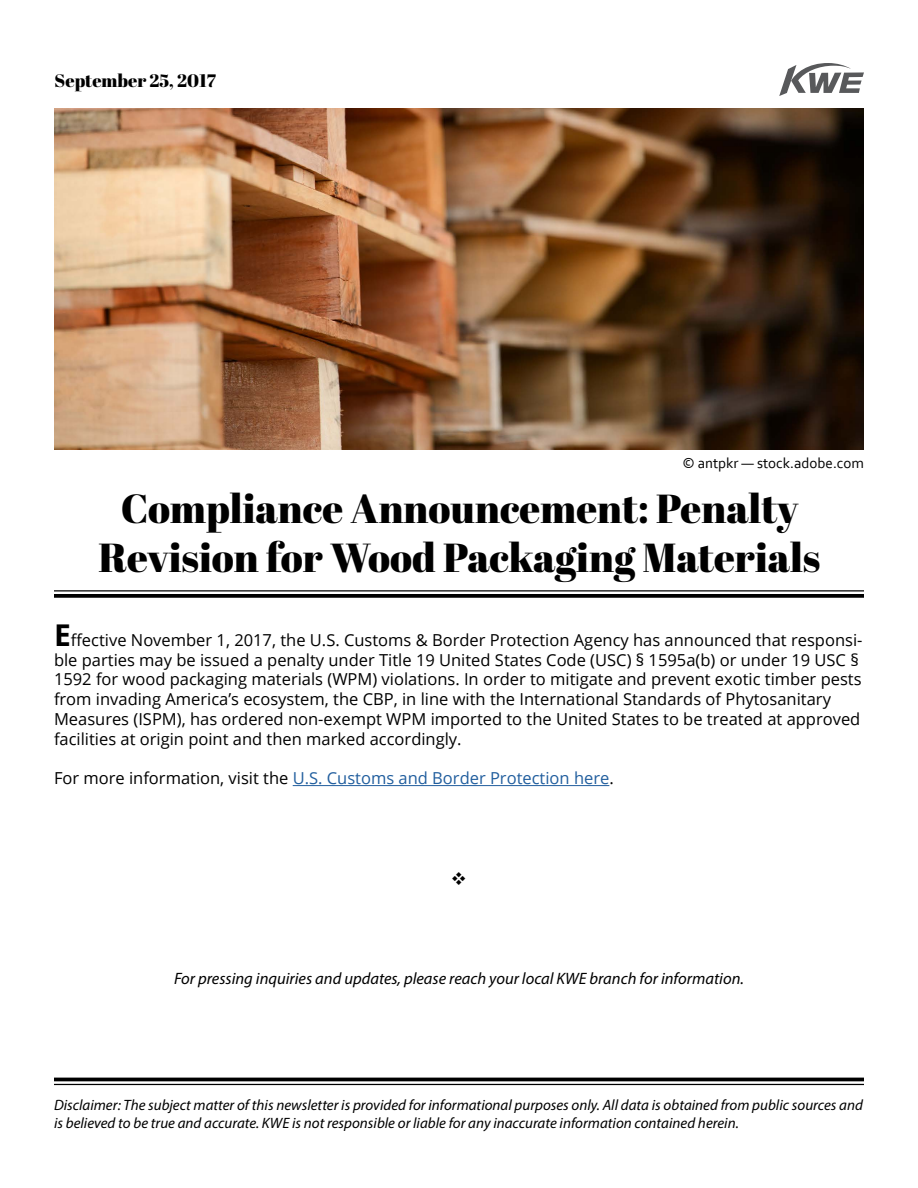
<style>
.page{position:relative;width:918px;height:1188px;background:#fff}
.page>*{position:absolute;margin:0;border:0;box-sizing:border-box;transform-origin:0 0}
.t1{font:40.5px/48.6px "Abril Fatface";color:#000;text-align:center}
.t2{font:18px "Abril Fatface";color:#000}
.t3{font:16.5px/19.8px "Open Sans";color:#000}
.t4{font:italic 16.5px "Myriad Pro";color:#000}
.t5{font:16.5px "Open Sans";color:#215e9e}
.t6{font:italic 15px/18px "Myriad Pro";color:#000}
.t7{font:15px "Corbel";color:#000}
.s1{font-weight:700;font-size:30px}
.s2{color:#000}
</style>
<div class="page">
<svg style="left:779px;top:63px;width:85px;height:33px"></svg>
<img style="left:54px;top:108px;width:810px;height:342px">
<hr style="left:293px;top:785px;width:316px;height:1px;background:#215e9e">
<hr style="left:54px;top:590px;width:810px;height:2px;background:#000">
<svg style="left:54px;top:594px;width:810px;height:4px;background:#0f0f0f"></svg>
<hr style="left:54px;top:1078px;width:810px;height:3px;background:#000">
<hr style="left:54px;top:1084px;width:810px;height:1px;background:#000">
<p class="t2" style="left:55px;top:68px;width:163px">September 25, 2017</p>
<p class="t7" style="left:682px;top:454px;width:183px">© antpkr — stock.adobe.com</p>
<h1 class="t1" style="left:99px;top:483px;width:723px">Compliance Announcement: Penalty<br>Revision for Wood Packaging Materials</h1>
<p class="t3" style="left:54px;top:629px;width:810px"><span class="s1">E</span>ffective November 1, 2017, the U.S. Customs &amp; Border Protection Agency has announced that responsi&shy;ble parties may be issued a penalty under Title 19 United States Code (USC) § 1595a(b) or under 19 USC § 1592 for wood packaging materials (WPM) violations. In order to mitigate and prevent exotic timber pests from invading America’s ecosystem, the CBP, in line with the International Standards of Phytosanitary Measures (ISPM), has ordered non-exempt WPM imported to the United States to be treated at approved facilities at origin point and then marked accordingly.</p>
<p class="t5" style="left:54px;top:767px;width:561px"><span class="s2">For more information, visit the</span> U.S. Customs and Border Protection here<span class="s2">.</span></p>
<p class="t4" style="left:174px;top:968px;width:571px">For pressing inquiries and updates, please reach your local KWE branch for information.</p>
<p class="t6" style="left:54px;top:1096px;width:810px">Disclaimer: The subject matter of this newsletter is provided for informational purposes only. All data is obtained from public sources and is believed to be true and accurate. KWE is not responsible or liable for any inaccurate information contained herein.</p>
</div>
